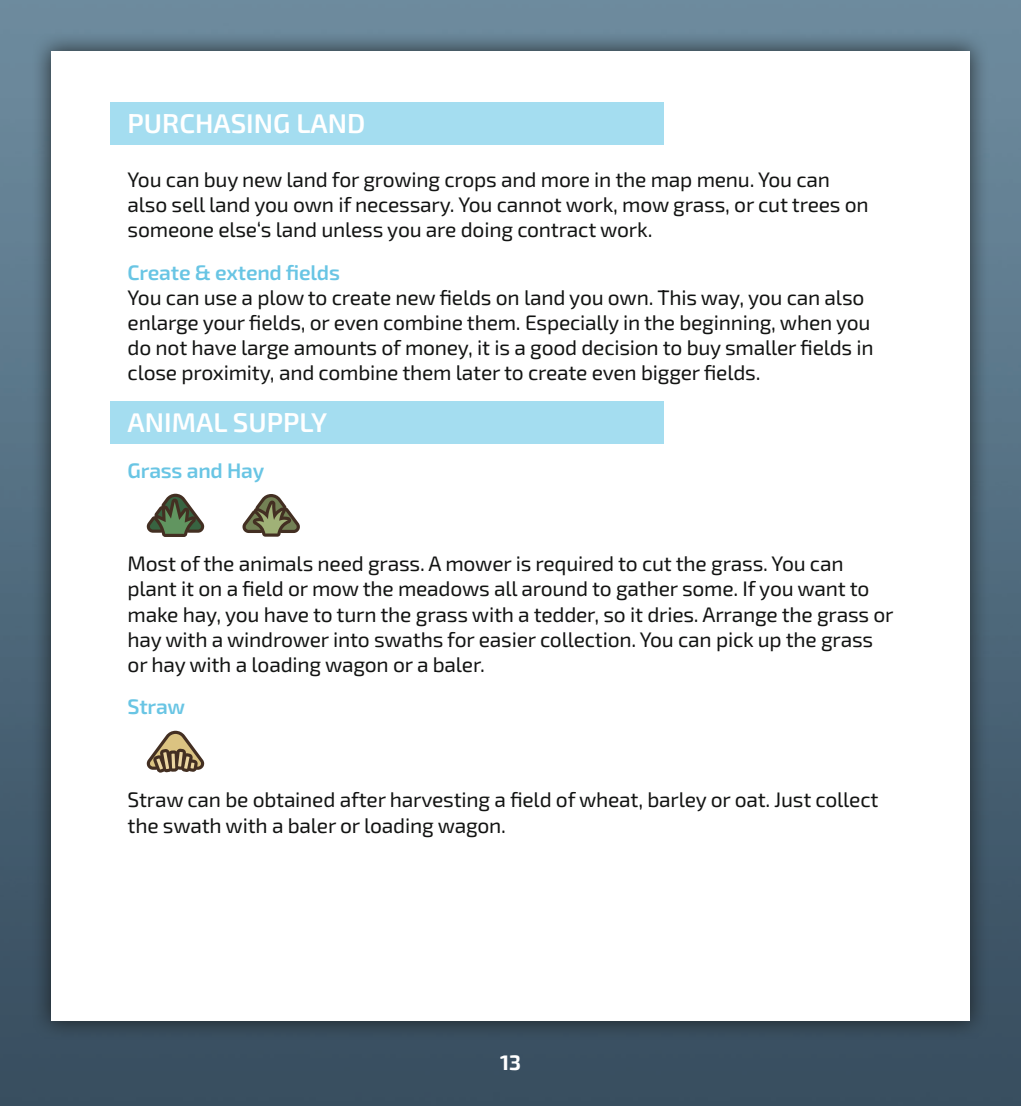
<style>
.page{position:relative;width:1021px;height:1106px;background:#fff}
.page>*{position:absolute;margin:0;border:0;box-sizing:border-box;transform-origin:0 0}
.Headline{font:600 27px "Exo 2";color:#fff}
.Basic{font:21px/25.2px "Exo 2";letter-spacing:-.01em;color:#131413}
.Basic-2{font:600 21px "Exo 2";letter-spacing:-.01em;color:#69c5e4}
.t1{font:700 21px "Exo 2";color:#fff}
.s1{font-weight:600;color:#69c5e4}
</style>
<div class="page">
<img style="left:0;top:0;width:1020px;height:1106px">
<div style="left:31px;top:31px;width:958px;height:1009px;background:#131413;opacity:.75"></div>
<div style="left:51px;top:51px;width:918px;height:969px;background:#fff"></div>
<div style="left:111px;top:102px;width:552px;height:43px;background:#a4ddf0"></div>
<div style="left:111px;top:401px;width:552px;height:43px;background:#a4ddf0"></div>
<svg style="left:147px;top:493px;width:57px;height:44px"></svg>
<svg style="left:242px;top:494px;width:58px;height:42px"></svg>
<svg style="left:147px;top:730px;width:57px;height:42px"></svg>
<p class="Headline" style="left:128px;top:104px;width:239px">PURCHASING LAND</p>
<p class="Basic" style="left:128px;top:166px;width:742px">You can buy new land for growing crops and more in the map menu. You can also sell land you own if necessary. You cannot work, mow grass, or cut trees on someone else‘s land unless you are doing contract work.</p>
<p class="Basic" style="left:128px;top:259px;width:747px"><span class="s1">Create &amp; extend fields<br></span>You can use a plow to create new fields on land you own. This way, you can also enlarge your fields, or even combine them. Especially in the beginning, when you do not have large amounts of money, it is a good decision to buy smaller fields in close proximity, and combine them later to create even bigger fields.</p>
<p class="Headline" style="left:128px;top:404px;width:201px">ANIMAL SUPPLY</p>
<p class="Basic-2" style="left:128px;top:456px;width:138px">Grass and Hay</p>
<p class="Basic" style="left:128px;top:550px;width:767px">Most of the animals need grass. A mower is required to cut the grass. You can plant it on a field or mow the meadows all around to gather some. If you want to make hay, you have to turn the grass with a tedder, so it dries. Arrange the grass or hay with a windrower into swaths for easier collection. You can pick up the grass or hay with a loading wagon or a baler.</p>
<p class="Basic-2" style="left:128px;top:692px;width:59px">Straw</p>
<p class="Basic" style="left:128px;top:786px;width:752px">Straw can be obtained after harvesting a field of wheat, barley or oat. Just collect the swath with a baler or loading wagon.</p>
<p class="t1" style="left:500px;top:1047px;width:22px">13</p>
</div>
